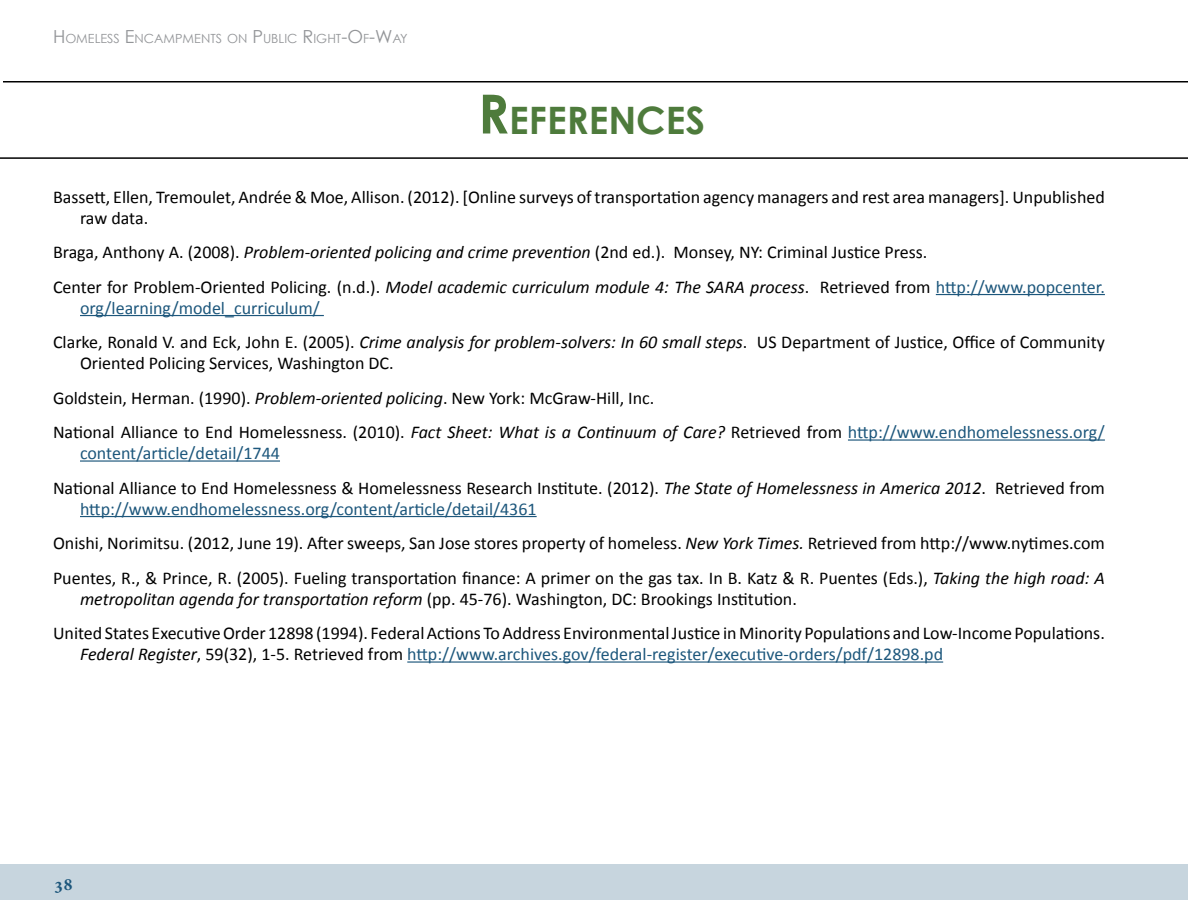
<style>
.page{position:relative;width:1188px;height:918px;background:#fff}
.page>*{position:absolute;margin:0;border:0;box-sizing:border-box;transform-origin:0 0}
.t1{font:700 37.8px "Century Gothic";color:#4e7b3c}
.t2{font:18px/34.5px "Calibri";color:#000}
.t3{font:18px "Calibri";color:#1d577c}
.t4{font:700 18px "Minion Pro";color:#1d577c}
.t5{font:12.6px "Century Gothic";color:#939598}
.s1{font-size:18px}
.s2{font-size:54px}
.s3{font-style:italic}
.s4{color:#1d577c}
.s5{font-style:italic;color:#000}
.s6{color:#000}
</style>
<div class="page">
<div style="left:0;top:864px;width:1188px;height:36px;background:#c7d5de"></div>
<hr style="left:3px;top:81px;width:1185px;height:1px;background:#000">
<hr style="left:0;top:157px;width:1188px;height:2px;background:#000">
<hr style="left:936px;top:294px;width:169px;height:1px;background:#1d577c">
<hr style="left:80px;top:315px;width:244px;height:1px;background:#1d577c">
<hr style="left:848px;top:439px;width:257px;height:2px;background:#1d577c">
<hr style="left:80px;top:460px;width:200px;height:2px;background:#1d577c">
<hr style="left:80px;top:516px;width:457px;height:1px;background:#1d577c">
<hr style="left:407px;top:661px;width:536px;height:2px;background:#1d577c">
<p class="t5" style="left:53px;top:30px;width:356px"><span class="s1">H</span>OMELESS <span class="s1">E</span>NCAMPMENTS ON <span class="s1">P</span> UBLIC <span class="s1">R</span>IGHT<span class="s1">-O</span> F<span class="s1">-W</span>AY</p>
<h1 class="t1" style="left:478px;top:96px;width:229px"><span class="s2">R</span>EFERENCES</h1>
<p class="t2" style="left:80px;top:186px;width:1026px;line-height:21px;text-indent:-27px">Bassett, Ellen, Tremoulet, Andrée &amp; Moe, Allison. (2012). [Online surveys of transportation agency managers and rest area managers]. Unpublished raw data.</p>
<p class="t2" style="left:53px;top:235px;width:1053px">Braga, Anthony A. (2008). <span class="s3">Problem-oriented policing and crime prevention</span> (2nd ed.). Monsey, NY: Criminal Justice Press.<br>Center for Problem-Oriented Policing. (n.d.). <span class="s3">Model academic curriculum module 4: The SARA process</span>. Retrieved from <span class="s4">http://www.popcenter.</span></p>
<p class="t2" style="left:53px;top:290px;width:1053px;text-indent:27px"><span class="s4">org/learning/model_curriculum/<br></span>Clarke, Ronald V. and Eck, John E. (2005). <span class="s3">Crime analysis for problem-solvers: In 60 small steps</span>. US Department of Justice, Office of Community</p>
<p class="t2" style="left:53px;top:346px;width:1053px;text-indent:27px">Oriented Policing Services, Washington DC.<br>Goldstein, Herman. (1990). <span class="s3">Problem-oriented policing</span>. New York: McGraw-Hill, Inc.<br>National Alliance to End Homelessness. (2010). <span class="s3">Fact Sheet: What is a Continuum of Care?</span> Retrieved from <span class="s4">http://www.endhomelessness.org/</span></p>
<p class="t2" style="left:53px;top:436px;width:1053px;text-indent:27px"><span class="s4">content/article/detail/1744<br></span>National Alliance to End Homelessness &amp; Homelessness Research Institute. (2012). <span class="s3">The State of Homelessness in America 2012</span>. Retrieved from</p>
<p class="t2" style="left:53px;top:491px;width:1053px;text-indent:27px"><span class="s4">http://www.endhomelessness.org/content/article/detail/4361<br></span>Onishi, Norimitsu. (2012, June 19). After sweeps, San Jose stores property of homeless. <span class="s3">New York Times.</span> Retrieved from http://www.nytimes.com<br>Puentes, R., &amp; Prince, R. (2005). Fueling transportation finance: A primer on the gas tax. In B. Katz &amp; R. Puentes (Eds.), <span class="s3">Taking the high road: A</span></p>
<p class="t2" style="left:53px;top:581px;width:1053px;text-indent:27px"><span class="s3">metropolitan agenda for transportation reform</span> (pp. 45-76). Washington, DC: Brookings Institution.<br>United States Executive Order 12898 (1994). Federal Actions To Address Environmental Justice in Minority Populations and Low-Income Populations.</p>
<p class="t3" style="left:80px;top:643px;width:865px"><span class="s5">Federal Register</span><span class="s6">, 59(32), 1-5. Retrieved from</span> http://www.archives.gov/federal-register/executive-orders/pdf/12898.pd</p>
<p class="t4" style="left:54px;top:872px;width:20px">38</p>
</div>
